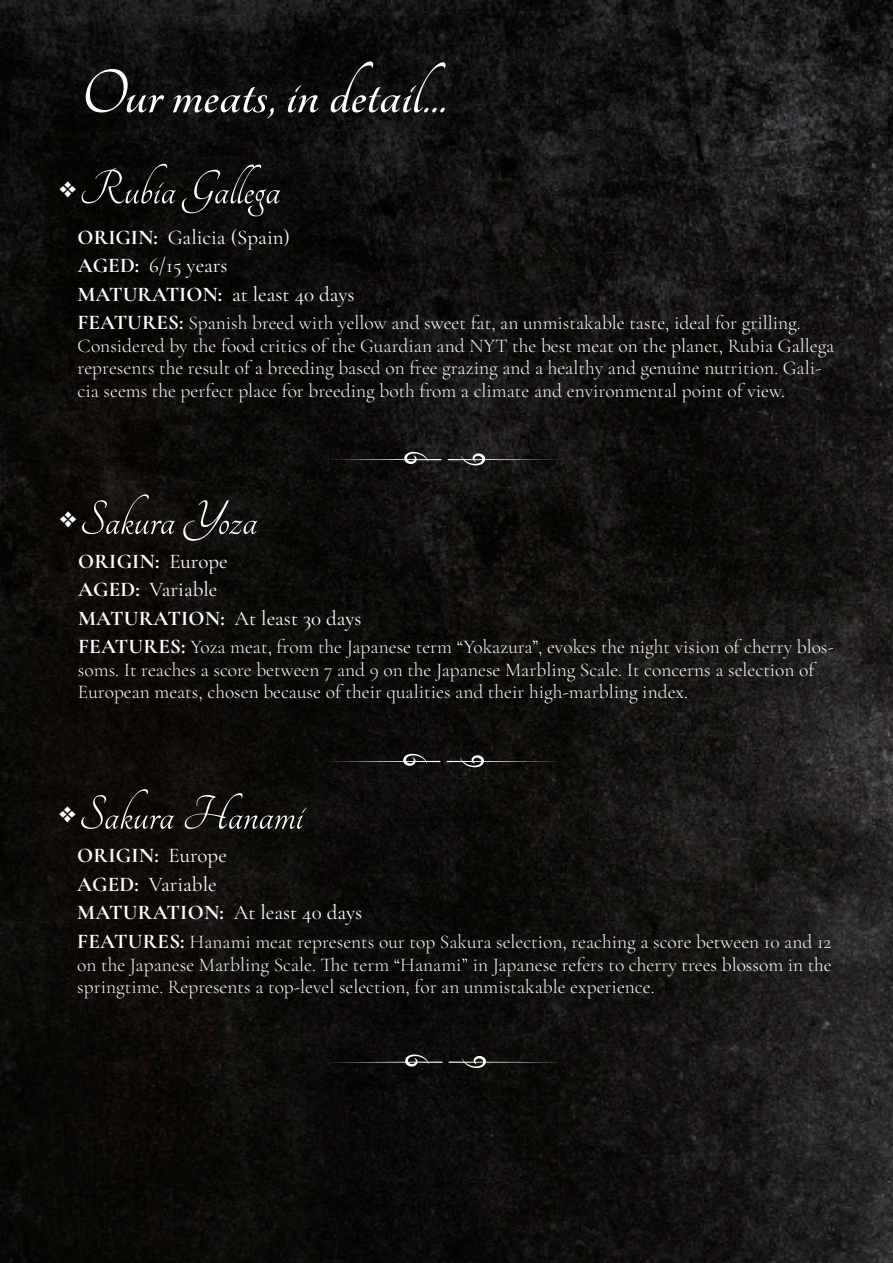
<style>
.page{position:relative;width:893px;height:1263px;background:#fff}
.page>*{position:absolute;margin:0;border:0;box-sizing:border-box;transform-origin:0 0}
.t1{font:700 67.5px "Tangerine";color:#fff}
.t2{font:52.5px "Tangerine";color:#fff}
.t3{font:21px/28.5px "Cormorant Garamond";color:#fff}
.t4{font:300 19.5px/22.5px "Cormorant Garamond";color:#fff}
.s1{font-weight:700}
.s2{font-weight:700;font-size:21px}
</style>
<div class="page">
<img style="left:0;top:0;width:893px;height:1263px">
<svg style="left:327px;top:1054px;width:237px;height:14px;background:#222020"></svg>
<svg style="left:447px;top:755px;width:115px;height:12px"></svg>
<svg style="left:325px;top:754px;width:116px;height:12px"></svg>
<svg style="left:448px;top:453px;width:115px;height:12px"></svg>
<svg style="left:327px;top:452px;width:115px;height:12px"></svg>
<svg style="left:60px;top:181px;width:16px;height:16px"></svg>
<h1 class="t1" style="left:81px;top:61px;width:367px">Our meats, in detail...</h1>
<h2 class="t2" style="left:79px;top:163px;width:203px">Rubia Gallega</h2>
<p class="t3" style="left:78px;top:222px;width:278px"><span class="s1">ORIGIN:</span> Galicia (Spain)<br><span class="s1">AGED:</span> 6/15 years<br><span class="s1">MATURATION:</span> at least 40 days</p>
<p class="t4" style="left:78px;top:311px;width:758px"><span class="s2">FEATURES:</span> Spanish breed with yellow and sweet fat, an unmistakable taste, ideal for grilling.<br>Considered by the food critics of the Guardian and NYT the best meat on the planet, Rubia Gallega represents the result of a breeding based on free grazing and a healthy and genuine nutrition. Gali&shy;cia seems the perfect place for breeding both from a climate and environmental point of view.</p>
<h2 class="t2" style="left:60px;top:494px;width:199px">❖Sakura Yoza</h2>
<p class="t3" style="left:78px;top:547px;width:285px"><span class="s1">ORIGIN:</span> Europe<br><span class="s1">AGED:</span> Variable<br><span class="s1">MATURATION:</span> At least 30 days</p>
<p class="t4" style="left:78px;top:636px;width:757px"><span class="s2">FEATURES:</span> Yoza meat, from the Japanese term “Yokazura”, evokes the night vision of cherry blos&shy;soms. It reaches a score between 7 and 9 on the Japanese Marbling Scale. It concerns a selection of<br>European meats, chosen because of their qualities and their high-marbling index.</p>
<h2 class="t2" style="left:59px;top:789px;width:245px">❖Sakura Hanami</h2>
<p class="t3" style="left:77px;top:841px;width:286px"><span class="s1">ORIGIN:</span> Europe<br><span class="s1">AGED:</span> Variable<br><span class="s1">MATURATION:</span> At least 40 days</p>
<p class="t4" style="left:77px;top:930px;width:756px;text-align:justify"><span class="s2">FEATURES:</span> Hanami meat represents our top Sakura selection, reaching a score between 10 and 12 on the Japanese Marbling Scale. The term “Hanami” in Japanese refers to cherry trees blossom in the springtime. Represents a top-level selection, for an unmistakable experience.</p>
</div>
